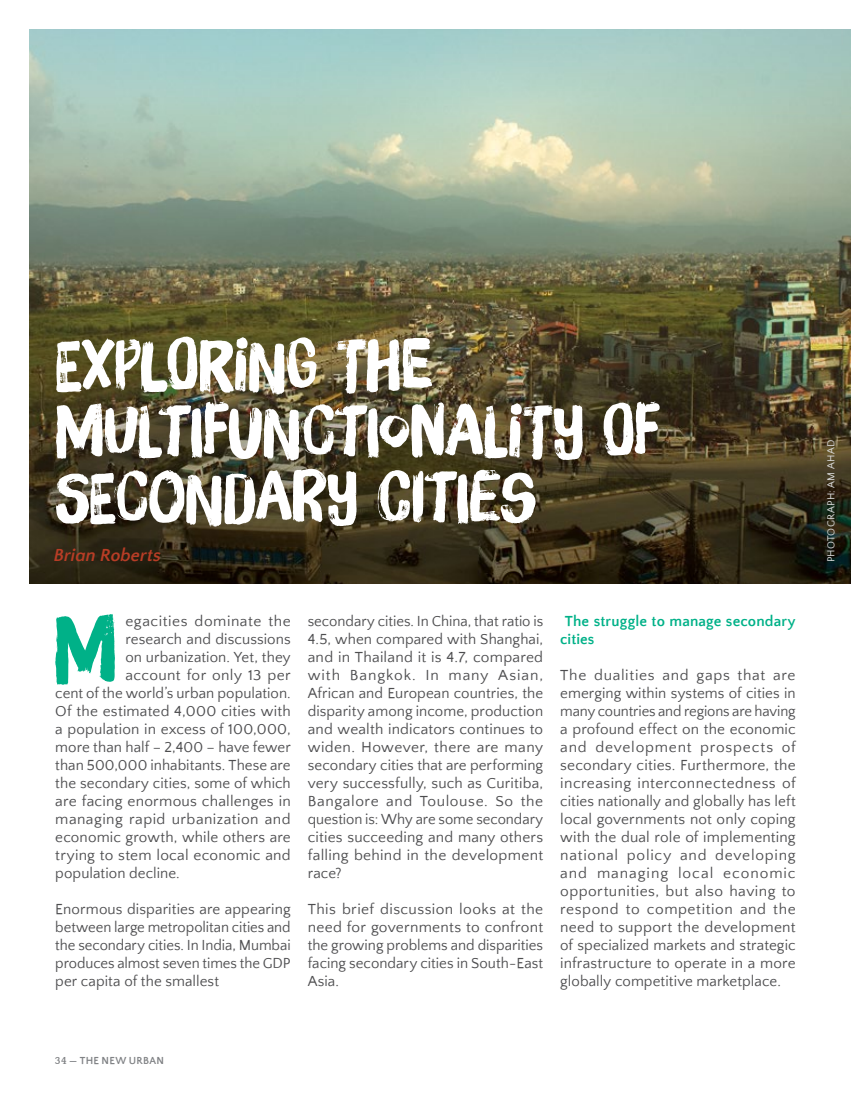
<style>
.page{position:relative;width:851px;height:1106px;background:#fff}
.page>*{position:absolute;margin:0;border:0;box-sizing:border-box;transform-origin:0 0}
.t1{font:88.2px "Brush Up";color:#00b188}
.t2{font:69px/66px "Brush Up";letter-spacing:-.005em;color:#fff}
.t3{font:italic 700 18px "Quattrocento Sans";color:#b83d26}
.t4{font:15px/18px "Quattrocento Sans";letter-spacing:.01em;color:#4d4d4f;text-align:justify}
.t5{font:700 15px/18px "Quattrocento Sans";letter-spacing:.01em;color:#00b188}
.t6{font:15px "Quattrocento Sans";letter-spacing:.035em;color:#4d4d4f}
.t7{font:10.5px "Quattrocento Sans";letter-spacing:.025em;color:#dcddde}
.t8{font:700 10.5px "Quattrocento Sans";letter-spacing:.02em;color:#808285}
.s1{font-family:"Quattrocento"}
</style>
<div class="page">
<img style="left:30px;top:30px;width:820px;height:554px">
<h2 class="t2" style="left:55px;top:331px;width:606px">EXPLORING THE<br>MULTIFUNCTIONALITY OF<br>SECONDARY CITIES</h2>
<p class="t3" style="left:54px;top:545px;width:108px">Brian Roberts</p>
<h1 class="t1" style="left:54px;top:596px;width:61px">M</h1>
<p class="t6" style="left:125px;top:613px;width:167px">egacities dominate the</p>
<p class="t4" style="left:125px;top:631px;width:167px">research and discussions</p>
<p class="t4" style="left:125px;top:649px;width:167px">on urbanization. Yet, they</p>
<p class="t4" style="left:125px;top:667px;width:167px">account for only 13 per</p>
<p class="t4" style="left:55px;top:685px;width:237px">cent of the world’s urban population.</p>
<p class="t4" style="left:55px;top:703px;width:237px">Of the estimated 4,000 cities with</p>
<p class="t4" style="left:55px;top:721px;width:237px">a population in excess of 100,000,</p>
<p class="t4" style="left:55px;top:739px;width:237px">more than half – 2,400 – have fewer</p>
<p class="t4" style="left:55px;top:757px;width:237px">than 500,000 inhabitants. These are</p>
<p class="t4" style="left:55px;top:775px;width:237px">the secondary cities, some of which</p>
<p class="t4" style="left:55px;top:793px;width:237px">are facing enormous challenges in</p>
<p class="t4" style="left:55px;top:811px;width:237px">managing rapid urbanization and</p>
<p class="t4" style="left:55px;top:829px;width:237px">economic growth, while others are</p>
<p class="t4" style="left:55px;top:847px;width:237px">trying to stem local economic and</p>
<p class="t4" style="left:55px;top:865px;width:126px">population decline.</p>
<p class="t4" style="left:55px;top:901px;width:237px">Enormous disparities are appearing between large metropolitan cities and the secondary cities. In India, Mumbai produces almost seven times the GDP per capita of the smallest</p>
<p class="t4" style="left:308px;top:613px;width:237px">secondary cities. In China, that ratio is 4.5, when compared with Shanghai, and in Thailand it is 4.7, compared with Bangkok. In many Asian, African and European countries, the disparity among income, production and wealth indicators continues to widen. However, there are many secondary cities that are performing very successfully, such as Curitiba, Bangalore and Toulouse. So the question is: Why are some secondary cities succeeding and many others falling behind in the development race?</p>
<p class="t4" style="left:308px;top:901px;width:237px">This brief discussion looks at the need for governments to confront the growing problems and disparities facing secondary cities in South-East Asia.</p>
<p class="t5" style="left:560px;top:613px;width:237px">The struggle to manage secondary cities</p>
<p class="t4" style="left:560px;top:667px;width:237px">The dualities and gaps that are emerging within systems of cities in many countries and regions are having a profound effect on the economic and development prospects of secondary cities. Furthermore, the increasing interconnectedness of cities nationally and globally has left local governments not only coping with the dual role of implementing national policy and developing and managing local economic opportunities, but also having to respond to competition and the need to support the development of specialized markets and strategic infrastructure to operate in a more globally competitive marketplace.</p>
<p class="t8" style="left:55px;top:1054px;width:110px"><span class="s1">34</span> — THE NEW URBAN</p>
<p class="t7" style="left:825px;top:562px;width:124px;rotate:-90deg">PHOTOGRAPH: AM AHAD</p>
</div>
